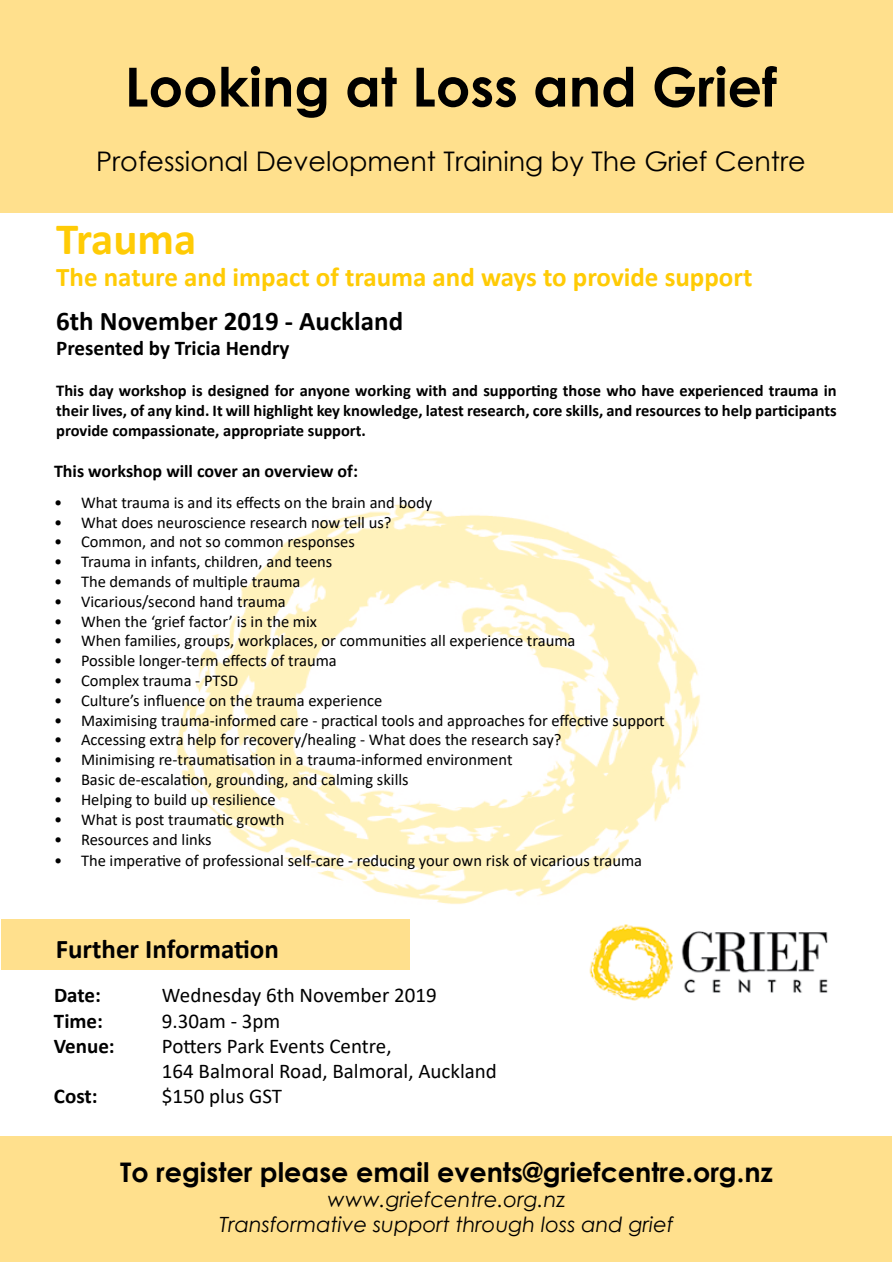
<style>
.page{position:relative;width:893px;height:1263px;background:#fff}
.page>*{position:absolute;margin:0;border:0;box-sizing:border-box;transform-origin:0 0}
.t1{font:700 54px "Century Gothic";color:#000}
.t2{font:700 45px "Calibri";color:#ffcb05}
.t3{font:700 27px "Calibri";color:#ffcb05}
.t4{font:27px "Century Gothic";color:#000}
.t5{font:700 27px "Century Gothic";color:#000}
.t6{font:700 27px "Calibri";color:#000}
.t7{font:21px/25.2px "Calibri";color:#000}
.t8{font:italic 21px/25.2px "Century Gothic";color:#000;text-align:center}
.t9{font:700 21px "Calibri";color:#000}
.t10{font:700 18px "Calibri";color:#000}
.t11{font:16.5px "Calibri";color:#000}
.t12{font:700 16.5px/19.8px "Calibri";color:#000;text-align:justify}
</style>
<div class="page">
<img style="left:177px;top:504px;width:523px;height:400px">
<div style="left:1px;top:1px;width:892px;height:212px;background:#ffe08d"></div>
<div style="left:1px;top:1136px;width:891px;height:126px;background:#ffe08d"></div>
<div style="left:1px;top:919px;width:409px;height:50px;background:#ffe08d"></div>
<img style="left:589px;top:924px;width:239px;height:77px">
<h1 class="t1" style="left:125px;top:46px;width:654px">Looking at Loss and Grief</h1>
<h3 class="t4" style="left:96px;top:143px;width:711px">Professional Development Training by The Grief Centre</h3>
<h2 class="t2" style="left:56px;top:207px;width:142px">Trauma</h2>
<h3 class="t3" style="left:56px;top:258px;width:698px">The nature and impact of trauma and ways to provide support</h3>
<h3 class="t6" style="left:56px;top:301px;width:348px">6th November 2019 - Auckland</h3>
<p class="t9" style="left:56px;top:333px;width:235px">Presented by Tricia Hendry</p>
<p class="t12" style="left:56px;top:381px;width:782px">This day workshop is designed for anyone working with and supporting those who have experienced trauma in their lives, of any kind. It will highlight key knowledge, latest research, core skills, and resources to help participants provide compassionate, appropriate support.</p>
<p class="t10" style="left:54px;top:458px;width:305px">This workshop will cover an overview of:</p>
<p class="t11" style="left:54px;top:491px;width:380px">• What trauma is and its effects on the brain and body</p>
<p class="t11" style="left:54px;top:511px;width:339px">• What does neuroscience research now tell us?</p>
<p class="t11" style="left:54px;top:530px;width:302px">• Common, and not so common responses</p>
<p class="t11" style="left:54px;top:550px;width:280px">• Trauma in infants, children, and teens</p>
<p class="t11" style="left:54px;top:570px;width:248px">• The demands of multiple trauma</p>
<p class="t11" style="left:54px;top:590px;width:233px">• Vicarious/second hand trauma</p>
<p class="t11" style="left:54px;top:610px;width:265px">• When the ‘grief factor’ is in the mix</p>
<p class="t11" style="left:54px;top:629px;width:523px">• When families, groups, workplaces, or communities all experience trauma</p>
<p class="t11" style="left:54px;top:649px;width:284px">• Possible longer-term effects of trauma</p>
<p class="t11" style="left:54px;top:669px;width:186px">• Complex trauma - PTSD</p>
<p class="t11" style="left:54px;top:689px;width:330px">• Culture’s influence on the trauma experience</p>
<p class="t11" style="left:54px;top:709px;width:612px">• Maximising trauma-informed care - practical tools and approaches for effective support</p>
<p class="t11" style="left:54px;top:728px;width:509px">• Accessing extra help for recovery/healing - What does the research say?</p>
<p class="t11" style="left:54px;top:748px;width:460px">• Minimising re-traumatisation in a trauma-informed environment</p>
<p class="t11" style="left:54px;top:768px;width:356px">• Basic de-escalation, grounding, and calming skills</p>
<p class="t11" style="left:54px;top:788px;width:223px">• Helping to build up resilience</p>
<p class="t11" style="left:54px;top:808px;width:232px">• What is post traumatic growth</p>
<p class="t11" style="left:54px;top:827px;width:159px">• Resources and links</p>
<p class="t11" style="left:54px;top:849px;width:590px">• The imperative of professional self-care - reducing your own risk of vicarious trauma</p>
<h3 class="t6" style="left:56px;top:930px;width:225px">Further Information</h3>
<p class="t9" style="left:54px;top:980px;width:48px">Date:</p>
<p class="t7" style="left:162px;top:982px;width:276px">Wednesday 6th November 2019</p>
<p class="t9" style="left:54px;top:1006px;width:50px">Time:</p>
<p class="t7" style="left:162px;top:1007px;width:120px">9.30am - 3pm</p>
<p class="t9" style="left:54px;top:1031px;width:62px">Venue:</p>
<p class="t7" style="left:162px;top:1033px;width:336px">Potters Park Events Centre,<br>164 Balmoral Road, Balmoral, Auckland</p>
<p class="t9" style="left:54px;top:1081px;width:45px">Cost:</p>
<p class="t7" style="left:162px;top:1083px;width:122px">$150 plus GST</p>
<h3 class="t5" style="left:120px;top:1151px;width:654px">To register please email events@griefcentre.org.nz</h3>
<p class="t8" style="left:219px;top:1186px;width:456px">www.griefcentre.org.nz<br>Transformative support through loss and grief</p>
</div>
